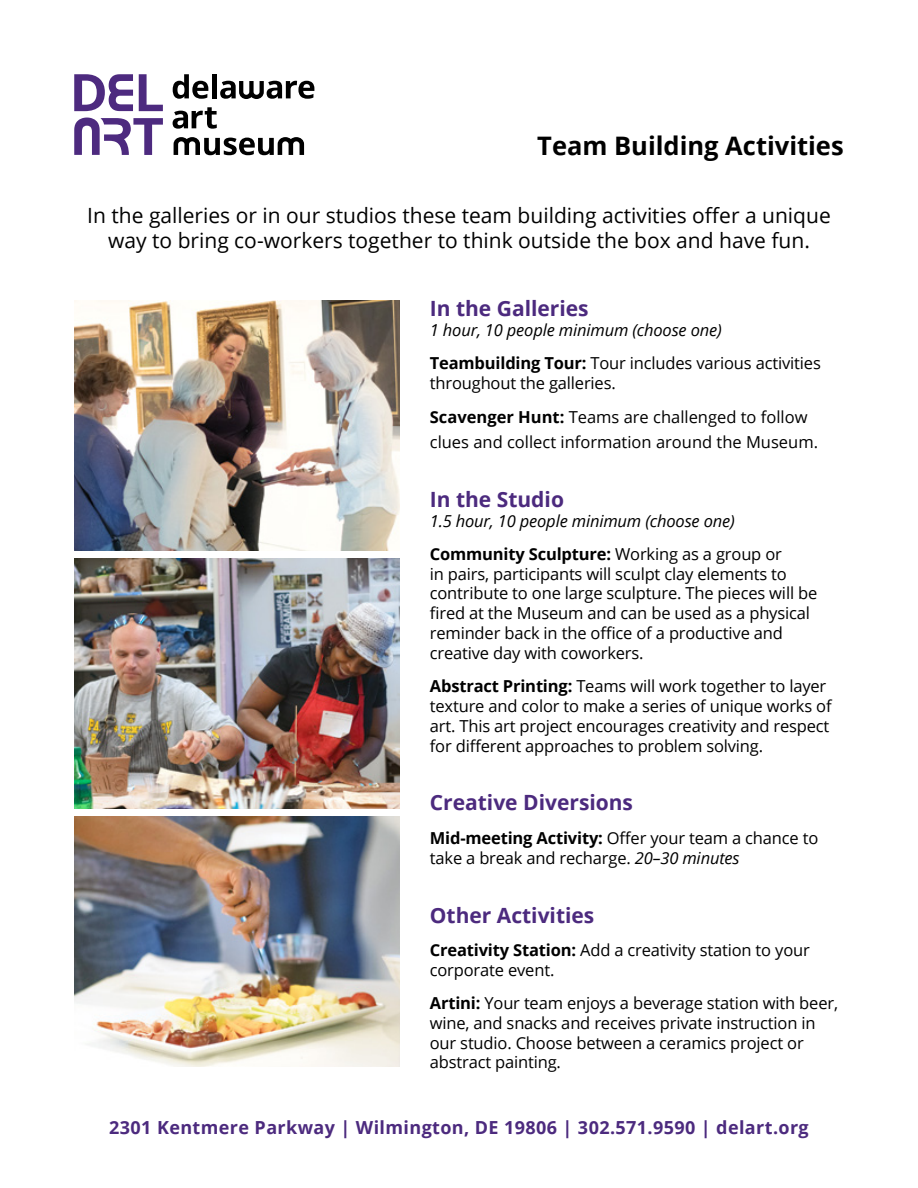
<style>
.page{position:relative;width:918px;height:1188px;background:#fff}
.page>*{position:absolute;margin:0;border:0;box-sizing:border-box;transform-origin:0 0}
.t1{font:700 25.5px "Open Sans";color:#000}
.t2{font:21px/25.2px "Open Sans";color:#000;text-align:center}
.t3{font:700 21px "Open Sans";color:#4c2a7e}
.t4{font:700 18px "Open Sans";letter-spacing:.02em;color:#4c2a7e}
.t5{font:16.5px/19.8px "Open Sans";letter-spacing:-.01em;color:#000}
.t6{font:italic 16.5px/33.3px "Open Sans";letter-spacing:-.01em;color:#000}
.s1{font-weight:700;font-style:normal}
.s2{font-style:normal}
.s3{font-weight:700}
.s4{font-style:italic}
</style>
<div class="page">
<svg style="left:74px;top:74px;width:59px;height:37px"></svg>
<svg style="left:139px;top:74px;width:24px;height:37px"></svg>
<svg style="left:74px;top:118px;width:89px;height:37px"></svg>
<svg style="left:173px;top:74px;width:35px;height:25px"></svg>
<div style="left:212px;top:74px;width:5px;height:24px;background:#000"></div>
<svg style="left:173px;top:107px;width:44px;height:22px"></svg>
<svg style="left:174px;top:137px;width:130px;height:18px"></svg>
<svg style="left:220px;top:81px;width:94px;height:18px"></svg>
<img style="left:74px;top:300px;width:326px;height:250px">
<img style="left:74px;top:559px;width:326px;height:249px">
<img style="left:74px;top:817px;width:326px;height:249px">
<h1 class="t1" style="left:537px;top:128px;width:308px">Team Building Activities</h1>
<p class="t2" style="left:87px;top:202px;width:745px">In the galleries or in our studios these team building activities offer a unique way to bring co-workers together to think outside the box and have fun.</p>
<p class="t3" style="left:430px;top:294px;width:160px">In the Galleries</p>
<p class="t6" style="left:430px;top:313px;width:393px">1 hour, 10 people minimum (choose one)<br><span class="s1">Teambuilding Tour:</span> <span class="s2">Tour includes various activities</span></p>
<p class="t5" style="left:430px;top:366px;width:379px;line-height:33.3px">throughout the galleries.<br><span class="s3">Scavenger Hunt:</span> Teams are challenged to follow</p>
<p class="t5" style="left:430px;top:431px;width:390px">clues and collect information around the Museum.</p>
<p class="t3" style="left:430px;top:484px;width:136px">In the Studio</p>
<p class="t6" style="left:430px;top:503px;width:354px">1.5 hour, 10 people minimum (choose one)<br><span class="s1">Community Sculpture:</span> <span class="s2">Working as a group or</span></p>
<p class="t5" style="left:430px;top:563px;width:389px">in pairs, participants will sculpt clay elements to contribute to one large sculpture. The pieces will be fired at the Museum and can be used as a physical reminder back in the office of a productive and creative day with coworkers.</p>
<p class="t5" style="left:430px;top:676px;width:403px"><span class="s3">Abstract Printing:</span> Teams will work together to layer texture and color to make a series of unique works of art. This art project encourages creativity and respect for different approaches to problem solving.</p>
<p class="t3" style="left:430px;top:788px;width:205px">Creative Diversions</p>
<p class="t5" style="left:430px;top:827px;width:390px"><span class="s3">Mid-meeting Activity:</span> Offer your team a chance to take a break and recharge. <span class="s4">20–30 minutes</span></p>
<p class="t3" style="left:430px;top:900px;width:166px">Other Activities</p>
<p class="t5" style="left:430px;top:940px;width:382px"><span class="s3">Creativity Station:</span> Add a creativity station to your corporate event.</p>
<p class="t5" style="left:430px;top:993px;width:410px"><span class="s3">Artini:</span> Your team enjoys a beverage station with beer, wine, and snacks and receives private instruction in our studio. Choose between a ceramics project or abstract painting.</p>
<p class="t4" style="left:109px;top:1115px;width:701px">2301 Kentmere Parkway | Wilmington, DE 19806 | 302.571.9590 | delart.org</p>
</div>
